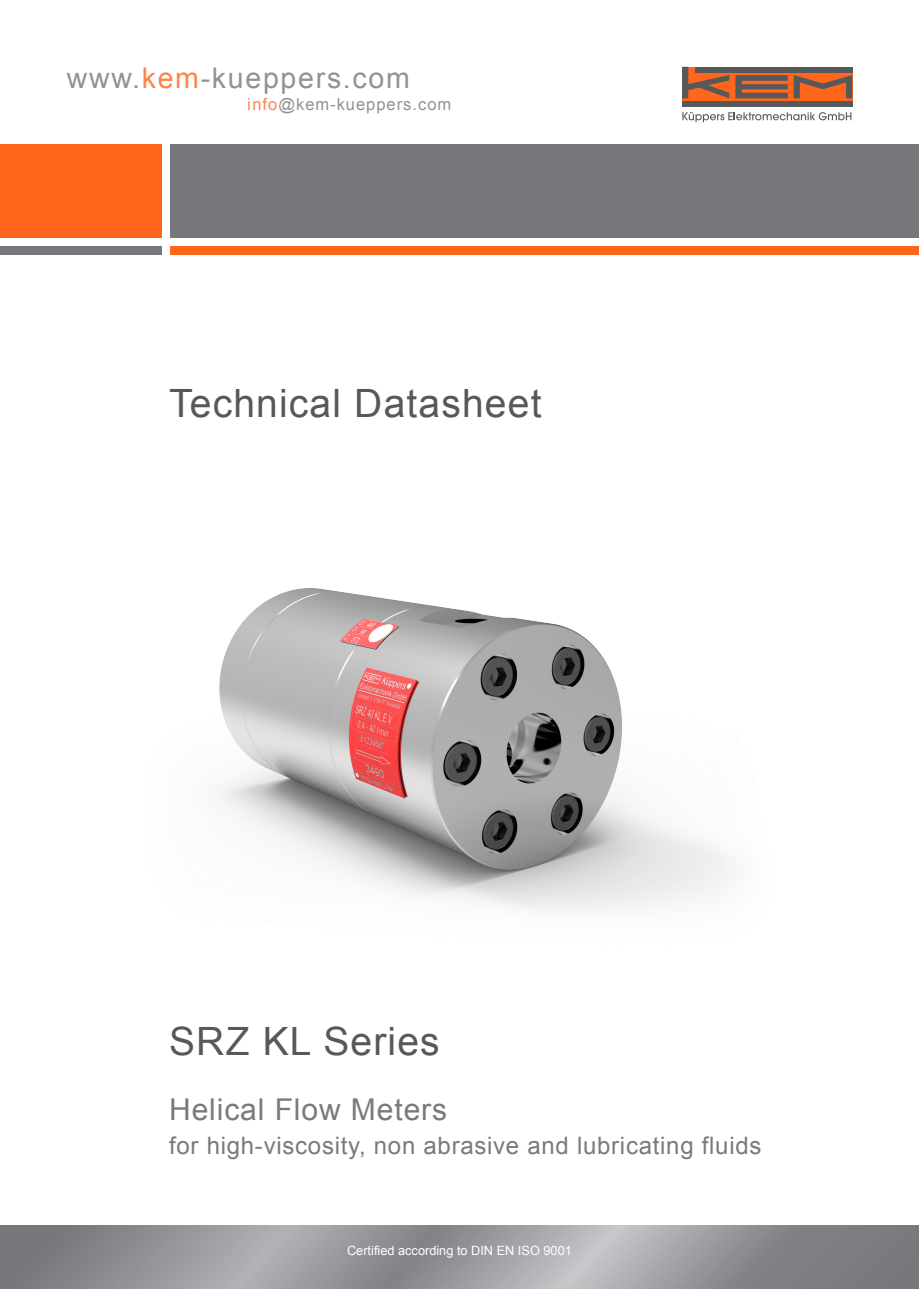
<style>
.page{position:relative;width:919px;height:1289px;background:#fff}
.page>*{position:absolute;margin:0;border:0;box-sizing:border-box;transform-origin:0 0}
.KEM_H1_title_grey{font:39px "Arial";letter-spacing:.03em;color:#57585a}
.KEM_H2_title_grey{font:30px "Arial";letter-spacing:.03em;color:#787a7d}
.t1{font:28.5px "Arial";letter-spacing:.06em;color:#76787b}
.KEM_H3_title_grey{font:24px "Arial";letter-spacing:.03em;color:#787a7d}
.t2{font:16.5px "Arial";letter-spacing:.06em;color:#76787b}
.t3{font:12.75px "Arial";color:#fff}
.s1{color:#ff661c}
</style>
<div class="page">
<div style="left:0;top:145px;width:162px;height:93px;background:#ff661c"></div>
<div style="left:170px;top:145px;width:748px;height:93px;background:#76787b"></div>
<div style="left:0;top:247px;width:162px;height:8px;background:#76787b"></div>
<div style="left:170px;top:247px;width:748px;height:8px;background:#ff661c"></div>
<div style="left:682px;top:67px;width:170px;height:40px;background:linear-gradient(to right,#ff661c,#ff661c)"></div>
<svg style="left:735px;top:75px;width:52px;height:23px"></svg>
<div style="left:694px;top:67px;width:158px;height:5px;background:#57585a"></div>
<div style="left:682px;top:101px;width:170px;height:6px;background:#57585a"></div>
<svg style="left:793px;top:75px;width:59px;height:23px"></svg>
<svg style="left:682px;top:67px;width:47px;height:31px"></svg>
<svg style="left:682px;top:112px;width:169px;height:10px"></svg>
<svg style="left:0;top:1225px;width:918px;height:63px;background:#949699"></svg>
<img style="left:218px;top:588px;width:511px;height:323px">
<h3 class="t1" style="left:67px;top:59px;width:344px">www.<span class="s1">kem</span>-kueppers.com</h3>
<p class="t2" style="left:248px;top:93px;width:205px"><span class="s1">info</span>@kem-kueppers.com</p>
<p class="KEM_H1_title_grey" style="left:169px;top:377px;width:374px">Technical Datasheet</p>
<p class="KEM_H1_title_grey" style="left:169px;top:1016px;width:272px">SRZ KL Series</p>
<p class="KEM_H2_title_grey" style="left:169px;top:1089px;width:279px">Helical Flow Meters</p>
<p class="KEM_H3_title_grey" style="left:169px;top:1129px;width:593px">for high-viscosity, non abrasive and lubricating fluids</p>
<p class="t3" style="left:357px;top:1241px;width:203px">zertifiziert gemäß DIN EN ISO 9001</p>
<p class="t3" style="left:347px;top:1242px;width:226px">Certif ed according to DIN EN ISO 9001</p>
</div>
